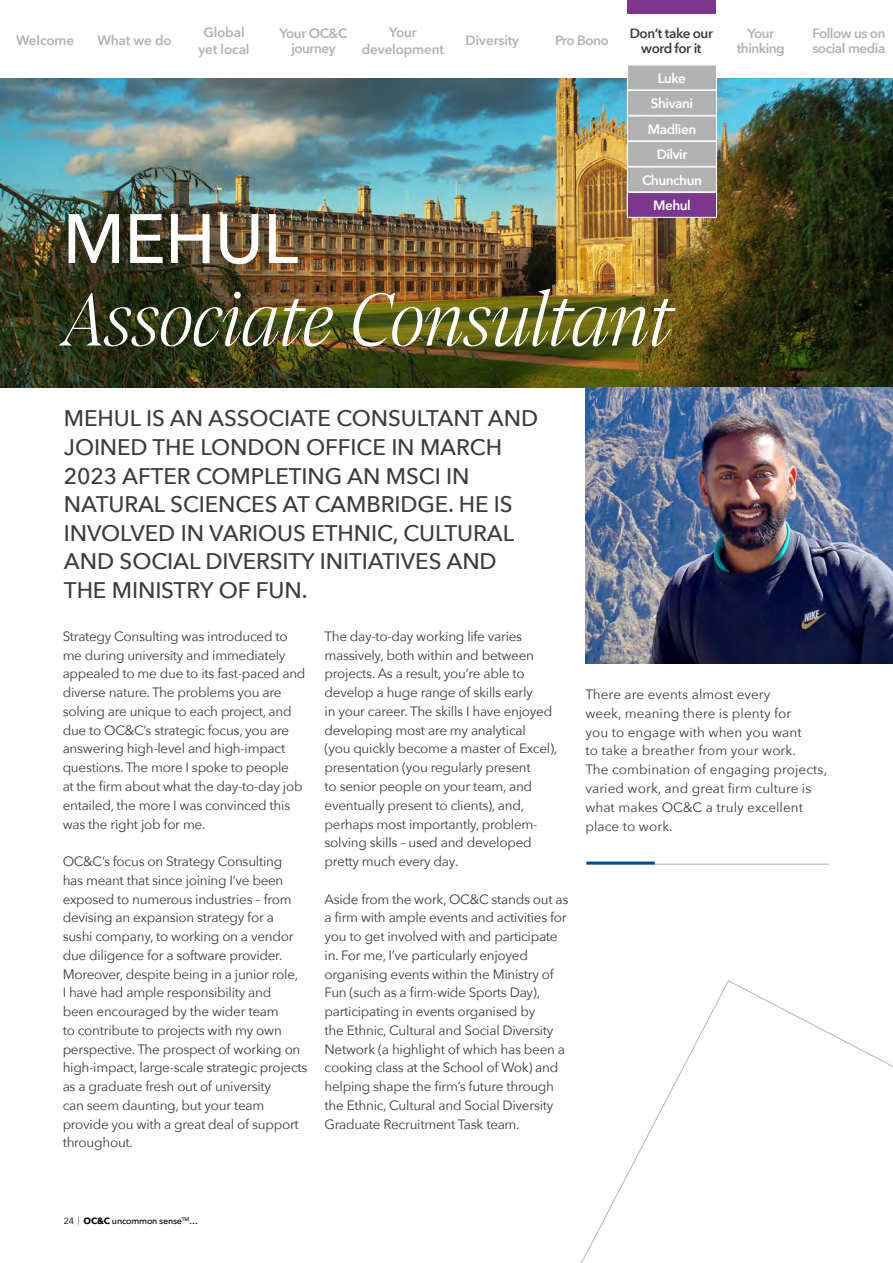
<style>
.page{position:relative;width:893px;height:1263px;background:#fff}
.page>*{position:absolute;margin:0;border:0;box-sizing:border-box;transform-origin:0 0}
.t1{font:italic 300 78px "Pensum Display";letter-spacing:-.02em;color:#fff}
.t2{font:500 69px "Avenir Next";letter-spacing:-.01em;color:#fff}
.t3{font:500 22.5px/28.5px "Avenir Next";letter-spacing:-.005em;color:#3c3c3b}
.t4{font:13.5px/18.8px "Avenir Next";letter-spacing:-.02em;color:#3c3c3b}
.t5{font:13.5px/18.8px "Avenir Next";letter-spacing:.005em;color:#3c3c3b}
.t6{font:600 13.5px/15px "Avenir Next";letter-spacing:-.035em;color:#b3b2b2;text-align:center}
.t7{font:600 13.5px/16.5px "Avenir Next";letter-spacing:-.01em;color:#b3b2b2;text-align:center}
.t8{font:600 13.5px/25.5px "Avenir Next";letter-spacing:-.035em;color:#fff;text-align:center}
.t9{font:600 13.5px/15px "Avenir Next";letter-spacing:-.035em;color:#3c3c3b;text-align:center}
.t10{font:500 9px "Avenir Next";letter-spacing:-.025em;color:#000}
.s1{font-weight:400}
.s2{font-weight:700}
</style>
<div class="page">
<img style="left:0;top:79px;width:893px;height:309px">
<img style="left:585px;top:388px;width:308px;height:275px">
<svg style="left:581px;top:980px;width:312px;height:283px"></svg>
<hr style="left:586px;top:864px;width:243px;height:1px;background:#b3b2b2">
<hr style="left:586px;top:861px;width:69px;height:3px;background:#004996">
<div style="left:627px;top:193px;width:89px;height:24px;background:#7c368b"></div>
<div style="left:627px;top:192px;width:90px;height:26px;border:1px solid #fff"></div>
<div style="left:627px;top:0;width:88px;height:14px;background:#7c368b"></div>
<div style="left:627px;top:65px;width:89px;height:25px;background:#b3b2b2"></div>
<div style="left:627px;top:65px;width:90px;height:25px;border:1px solid #fff"></div>
<div style="left:627px;top:91px;width:89px;height:24px;background:#b3b2b2"></div>
<div style="left:627px;top:90px;width:90px;height:25px;border:1px solid #fff"></div>
<div style="left:627px;top:116px;width:89px;height:25px;background:#b3b2b2"></div>
<div style="left:627px;top:116px;width:90px;height:25px;border:1px solid #fff"></div>
<div style="left:627px;top:167px;width:89px;height:25px;background:#b3b2b2"></div>
<div style="left:627px;top:167px;width:90px;height:25px;border:1px solid #fff"></div>
<div style="left:627px;top:142px;width:89px;height:24px;background:#b3b2b2"></div>
<div style="left:627px;top:141px;width:90px;height:25px;border:1px solid #fff"></div>
<p class="t7" style="left:16px;top:32px;width:60px">Welcome</p>
<p class="t6" style="left:97px;top:33px;width:76px">What we do</p>
<p class="t7" style="left:199px;top:24px;width:53px">Global yet local</p>
<p class="t7" style="left:362px;top:24px;width:84px">Your development</p>
<p class="t7" style="left:466px;top:32px;width:55px">Diversity</p>
<p class="t6" style="left:280px;top:25px;width:69px">Your OC&amp;C journey</p>
<p class="t9" style="left:630px;top:25px;width:85px">Don’t take our word for it</p>
<p class="t6" style="left:737px;top:25px;width:49px">Your thinking</p>
<p class="t6" style="left:812px;top:25px;width:75px;text-align:left">Follow us on social media</p>
<p class="t6" style="left:555px;top:33px;width:55px">Pro Bono</p>
<p class="t8" style="left:648px;top:65px;width:50px">Luke<br>Shivani<br>Madlien</p>
<p class="t8" style="left:657px;top:141px;width:32px">Dilvir</p>
<p class="t8" style="left:642px;top:167px;width:61px">Chunchun</p>
<p class="t8" style="left:653px;top:192px;width:39px">Mehul</p>
<h2 class="t2" style="left:63px;top:180px;width:237px">MEHUL</h2>
<h1 class="t1" style="left:63px;top:263px;width:612px">Associate Consultant</h1>
<h3 class="t3" style="left:64px;top:404px;width:476px">MEHUL IS AN ASSOCIATE CONSULTANT AND JOINED THE LONDON OFFICE IN MARCH 2023 AFTER COMPLETING AN MSCI IN NATURAL SCIENCES AT CAMBRIDGE. HE IS INVOLVED IN VARIOUS ETHNIC, CULTURAL AND SOCIAL DIVERSITY INITIATIVES AND THE MINISTRY OF FUN.</h3>
<p class="t4" style="left:325px;top:626px;width:234px">The day-to-day working life varies massively, both within and between projects. As a result, you’re able to develop a huge range of skills early<br>in your career. The skills I have enjoyed developing most are my analytical<br>(you quickly become a master of Excel), presentation (you regularly present<br>to senior people on your team, and eventually present to clients), and, perhaps most importantly, problem&shy;solving skills – used and developed pretty much every day.</p>
<p class="t4" style="left:325px;top:889px;width:245px">Aside from the work, OC&amp;C stands out as a firm with ample events and activities for you to get involved with and participate in. For me, I’ve particularly enjoyed organising events within the Ministry of Fun (such as a firm-wide Sports Day), participating in events organised by<br>the Ethnic, Cultural and Social Diversity Network (a highlight of which has been a cooking class at the School of Wok) and helping shape the firm’s future through the Ethnic, Cultural and Social Diversity Graduate Recruitment Task team.</p>
<p class="t4" style="left:63px;top:626px;width:244px">Strategy Consulting was introduced to me during university and immediately appealed to me due to its fast-paced and diverse nature. The problems you are solving are unique to each project, and due to OC&amp;C’s strategic focus, you are answering high-level and high-impact questions. The more I spoke to people<br>at the firm about what the day-to-day job entailed, the more I was convinced this was the right job for me.</p>
<p class="t4" style="left:63px;top:851px;width:246px">OC&amp;C’s focus on Strategy Consulting<br>has meant that since joining I’ve been exposed to numerous industries – from devising an expansion strategy for a<br>sushi company, to working on a vendor due diligence for a software provider.<br>Moreover, despite being in a junior role,<br>I have had ample responsibility and<br>been encouraged by the wider team<br>to contribute to projects with my own perspective. The prospect of working on high-impact, large-scale strategic projects as a graduate fresh out of university<br>can seem daunting, but your team provide you with a great deal of support throughout.</p>
<p class="t5" style="left:585px;top:684px;width:243px">There are events almost every<br>week, meaning there is plenty for<br>you to engage with when you want<br>to take a breather from your work.<br>The combination of engaging projects, varied work, and great firm culture is what makes OC&amp;C a truly excellent place to work.</p>
<p class="t10" style="left:64px;top:1213px;width:136px"><span class="s1">24</span> <sup>|</sup> <span class="s2">OC&amp;C</span> uncommon sense<sup>TM</sup>…</p>
</div>
